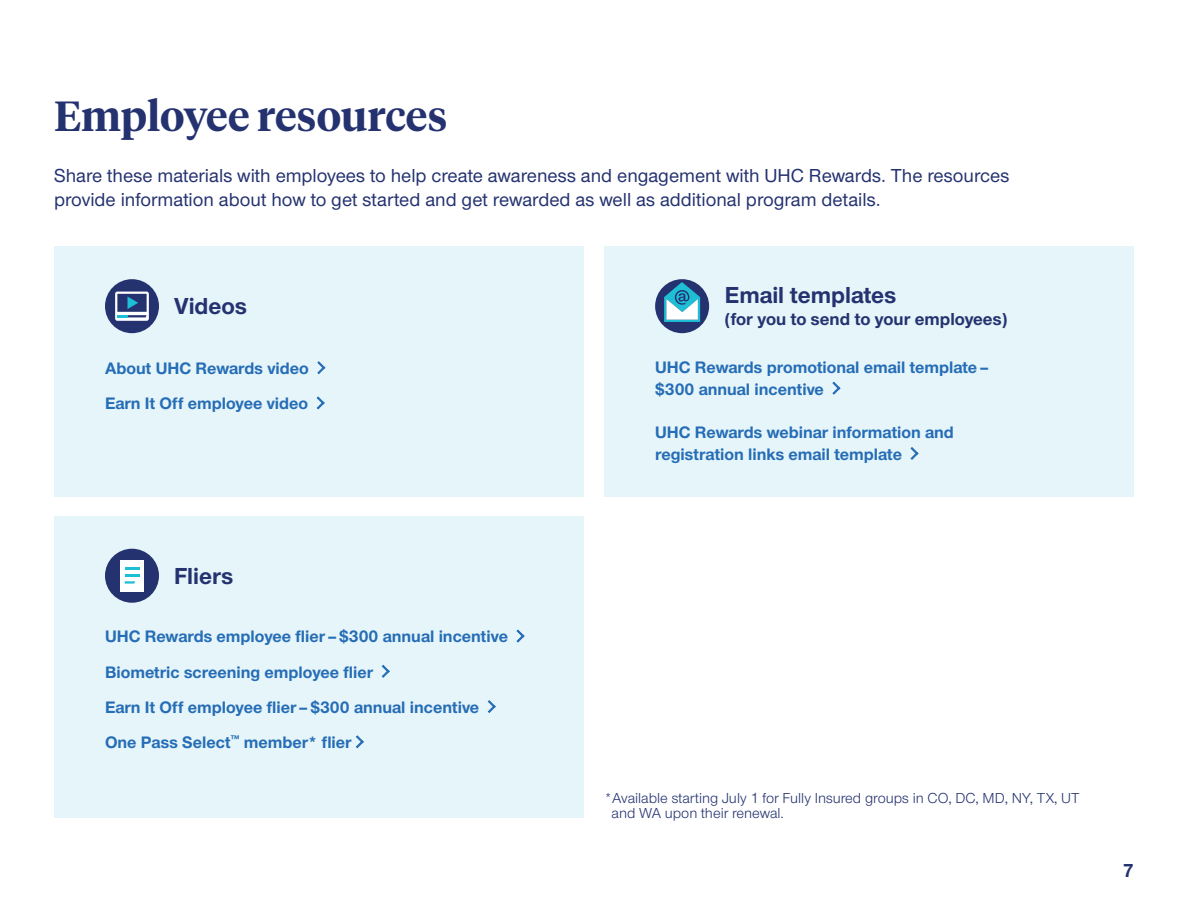
<style>
.page{position:relative;width:1188px;height:918px;background:#fff}
.page>*{position:absolute;margin:0;border:0;box-sizing:border-box;transform-origin:0 0}
.t1{font:600 42px "UHC Serif Headline";color:#243270}
.t2{font:700 24px "UHC Sans";color:#243270}
.t3{font:500 19.5px/24px "UHC Sans";color:#243270}
.t4{font:700 19.5px "UHC Sans";color:#243270}
.t5{font:700 18px "UHC Sans";color:#243270}
.t6{font:700 17.25px/35.2px "UHC Sans";color:#256db6}
.t7{font:15px/15px "UHC Sans";color:#243270}
</style>
<div class="page">
<div style="left:604px;top:246px;width:530px;height:251px;background:#e6f5f9"></div>
<div style="left:54px;top:246px;width:530px;height:251px;background:#e6f5f9"></div>
<div style="left:54px;top:516px;width:530px;height:302px;background:#e6f5f9"></div>
<div style="left:105px;top:549px;width:54px;height:54px;background:#243270;border-radius:50%"></div>
<div style="left:120px;top:560px;width:24px;height:31px;background:#fff"></div>
<svg style="left:125px;top:568px;width:14px;height:16px"></svg>
<div style="left:655px;top:279px;width:54px;height:54px;background:#243270;border-radius:50%"></div>
<svg style="left:664px;top:282px;width:36px;height:40px"></svg>
<div style="left:105px;top:279px;width:54px;height:54px;background:#243270;border-radius:50%"></div>
<svg style="left:115px;top:292px;width:34px;height:29px"></svg>
<svg style="left:317px;top:361px;width:9px;height:14px"></svg>
<svg style="left:316px;top:396px;width:9px;height:14px"></svg>
<svg style="left:832px;top:381px;width:9px;height:14px"></svg>
<svg style="left:910px;top:447px;width:9px;height:13px"></svg>
<svg style="left:516px;top:629px;width:9px;height:14px"></svg>
<svg style="left:381px;top:665px;width:9px;height:13px"></svg>
<svg style="left:487px;top:700px;width:9px;height:13px"></svg>
<svg style="left:356px;top:735px;width:8px;height:14px"></svg>
<h1 class="t1" style="left:54px;top:87px;width:395px">Employee resources</h1>
<p class="t3" style="left:54px;top:163px;width:957px">Share these materials with employees to help create awareness and engagement with UHC Rewards. The resources provide information about how to get started and get rewarded as well as additional program details.</p>
<h2 class="t2" style="left:174px;top:290px;width:74px">Videos</h2>
<h2 class="t2" style="left:725px;top:279px;width:173px">Email templates</h2>
<p class="t5" style="left:725px;top:307px;width:284px">(for you to send to your employees)</p>
<p class="t6" style="left:105px;top:350px;width:205px">About UHC Rewards video<br>Earn It Off employee video</p>
<p class="t6" style="left:655px;top:356px;width:335px;line-height:21.8px">UHC Rewards promotional email template– $300 annual incentive</p>
<p class="t6" style="left:655px;top:421px;width:300px;line-height:21.8px">UHC Rewards webinar information and registration links email template</p>
<h2 class="t2" style="left:174px;top:560px;width:61px">Fliers</h2>
<p class="t6" style="left:105px;top:619px;width:405px">UHC Rewards employee flier–$300 annual incentive Biometric screening employee flier<br>Earn It Off employee flier–$300 annual incentive One Pass Select<sup>™</sup> member* flier</p>
<p class="t7" style="left:612px;top:790px;width:470px;text-indent:-8px">*Available starting July 1 for Fully Insured groups in CO, DC, MD, NY, TX, UT and WA upon their renewal.</p>
<p class="t4" style="left:1123px;top:857px;width:13px">7</p>
</div>
